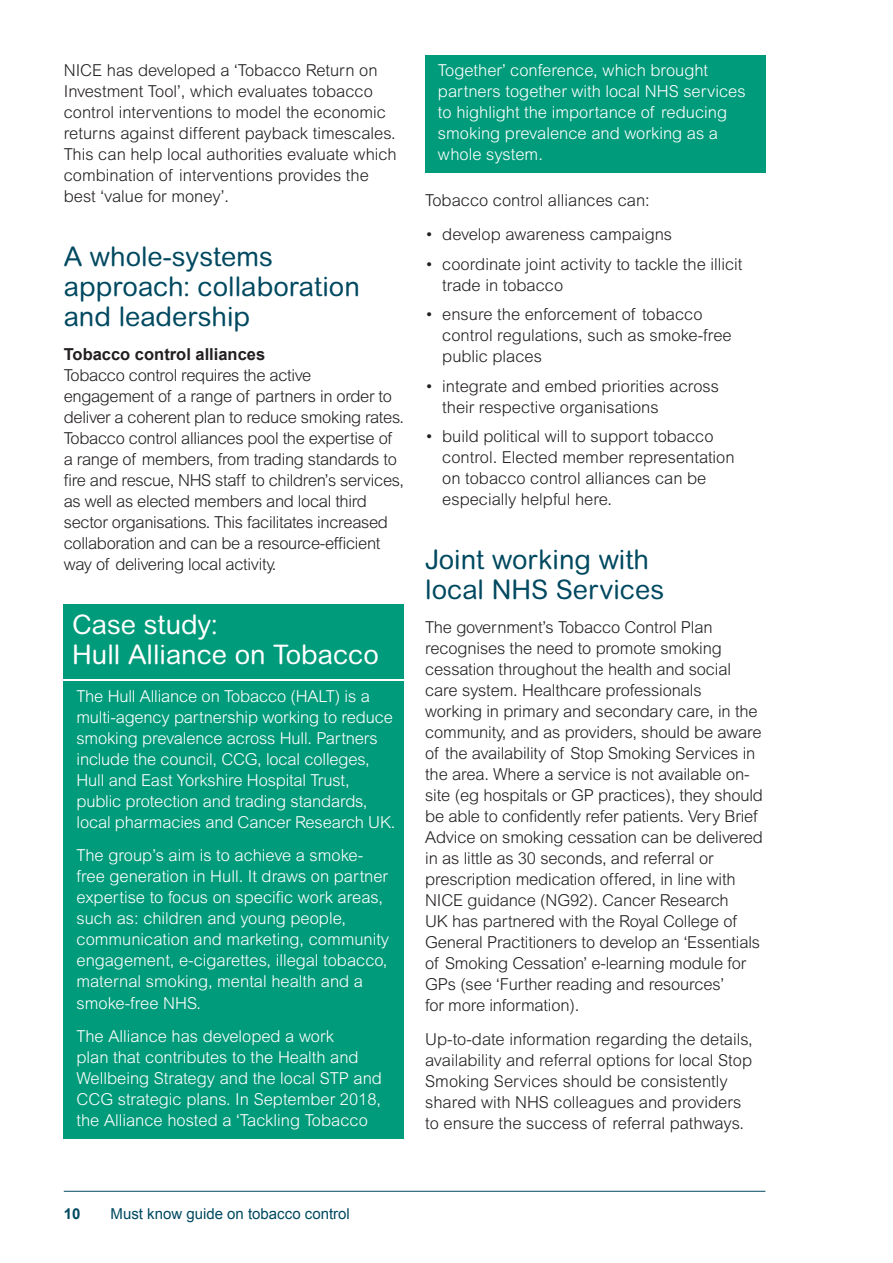
<style>
.page{position:relative;width:893px;height:1263px;background:#fff}
.page>*{position:absolute;margin:0;border:0;box-sizing:border-box;transform-origin:0 0}
.t1{font:27px/30px "Arial Rounded MT";color:#004960}
.t2{font:27px/30px "Arial Rounded MT";color:#fff}
.t3{font:300 16.5px/21px "Arial MT Std";letter-spacing:-.01em;color:#231f20}
.t4{font:300 16.5px/21px "Arial MT Std";color:#fff}
.t5{font:700 16.5px "Arial";color:#231f20}
.t6{font:15px "Arial";color:#004960}
.t7{font:700 15px "Arial";color:#004960}
</style>
<div class="page">
<hr style="left:64px;top:1191px;width:701px;height:1px;background:#004960">
<div style="left:64px;top:604px;width:340px;height:74px;background:#009b7a"></div>
<div style="left:64px;top:681px;width:340px;height:160px;background:#009b7a"></div>
<div style="left:64px;top:841px;width:340px;height:180px;background:#009b7a"></div>
<div style="left:64px;top:1022px;width:340px;height:117px;background:#009b7a"></div>
<div style="left:425px;top:55px;width:340px;height:118px;background:#009b7a"></div>
<p class="t3" style="left:64px;top:59px;width:334px">NICE has developed a ‘Tobacco Return on Investment Tool’, which evaluates tobacco control interventions to model the economic returns against different payback timescales.<br>This can help local authorities evaluate which combination of interventions provides the best ‘value for money’.</p>
<h1 class="t1" style="left:64px;top:241px;width:298px">A whole-systems approach: collaboration and leadership</h1>
<p class="t5" style="left:64px;top:343px;width:203px">Tobacco control alliances</p>
<p class="t3" style="left:64px;top:364px;width:342px">Tobacco control requires the active engagement of a range of partners in order to deliver a coherent plan to reduce smoking rates.<br>Tobacco control alliances pool the expertise of a range of members, from trading standards to fire and rescue, NHS staff to children’s services, as well as elected members and local third sector organisations. This facilitates increased collaboration and can be a resource-efficient way of delivering local activity.</p>
<h1 class="t2" style="left:72px;top:609px;width:308px">Case study:<br>Hull Alliance on Tobacco</h1>
<p class="t4" style="left:77px;top:685px;width:320px">The Hull Alliance on Tobacco (HALT) is a multi-agency partnership working to reduce smoking prevalence across Hull. Partners include the council, CCG, local colleges, Hull and East Yorkshire Hospital Trust, public protection and trading standards, local pharmacies and Cancer Research UK.</p>
<p class="t4" style="left:77px;top:845px;width:314px">The group’s aim is to achieve a smoke&shy;free generation in Hull. It draws on partner expertise to focus on specific work areas, such as: children and young people, communication and marketing, community engagement, e-cigarettes, illegal tobacco, maternal smoking, mental health and a smoke-free NHS.</p>
<p class="t4" style="left:77px;top:1026px;width:307px">The Alliance has developed a work<br>plan that contributes to the Health and Wellbeing Strategy and the local STP and CCG strategic plans. In September 2018, the Alliance hosted a ‘Tackling Tobacco</p>
<p class="t4" style="left:438px;top:59px;width:309px">Together’ conference, which brought partners together with local NHS services to highlight the importance of reducing smoking prevalence and working as a whole system.</p>
<p class="t3" style="left:425px;top:190px;width:226px">Tobacco control alliances can:</p>
<p class="t3" style="left:425px;top:224px;width:248px">• develop awareness campaigns</p>
<p class="t3" style="left:442px;top:253px;width:302px;text-indent:-17px">• coordinate joint activity to tackle the illicit trade in tobacco</p>
<p class="t3" style="left:442px;top:304px;width:291px;text-indent:-17px">• ensure the enforcement of tobacco control regulations, such as smoke-free public places</p>
<p class="t3" style="left:442px;top:375px;width:278px;text-indent:-17px">• integrate and embed priorities across their respective organisations</p>
<p class="t3" style="left:442px;top:426px;width:294px;text-indent:-17px">• build political will to support tobacco control. Elected member representation on tobacco control alliances can be especially helpful here.</p>
<h1 class="t1" style="left:425px;top:544px;width:240px">Joint working with local NHS Services</h1>
<p class="t3" style="left:425px;top:616px;width:339px">The government’s Tobacco Control Plan recognises the need to promote smoking cessation throughout the health and social care system. Healthcare professionals<br>working in primary and secondary care, in the community, and as providers, should be aware of the availability of Stop Smoking Services in the area. Where a service is not available on&shy;site (eg hospitals or GP practices), they should be able to confidently refer patients. Very Brief Advice on smoking cessation can be delivered in as little as 30 seconds, and referral or prescription medication offered, in line with NICE guidance (NG92). Cancer Research<br>UK has partnered with the Royal College of General Practitioners to develop an ‘Essentials of Smoking Cessation’ e-learning module for GPs (see ‘Further reading and resources’<br>for more information).</p>
<p class="t3" style="left:425px;top:1028px;width:329px">Up-to-date information regarding the details, availability and referral options for local Stop Smoking Services should be consistently shared with NHS colleagues and providers to ensure the success of referral pathways.</p>
<p class="t7" style="left:64px;top:1203px;width:18px">10</p>
<p class="t6" style="left:111px;top:1203px;width:241px">Must know guide on tobacco control</p>
</div>
